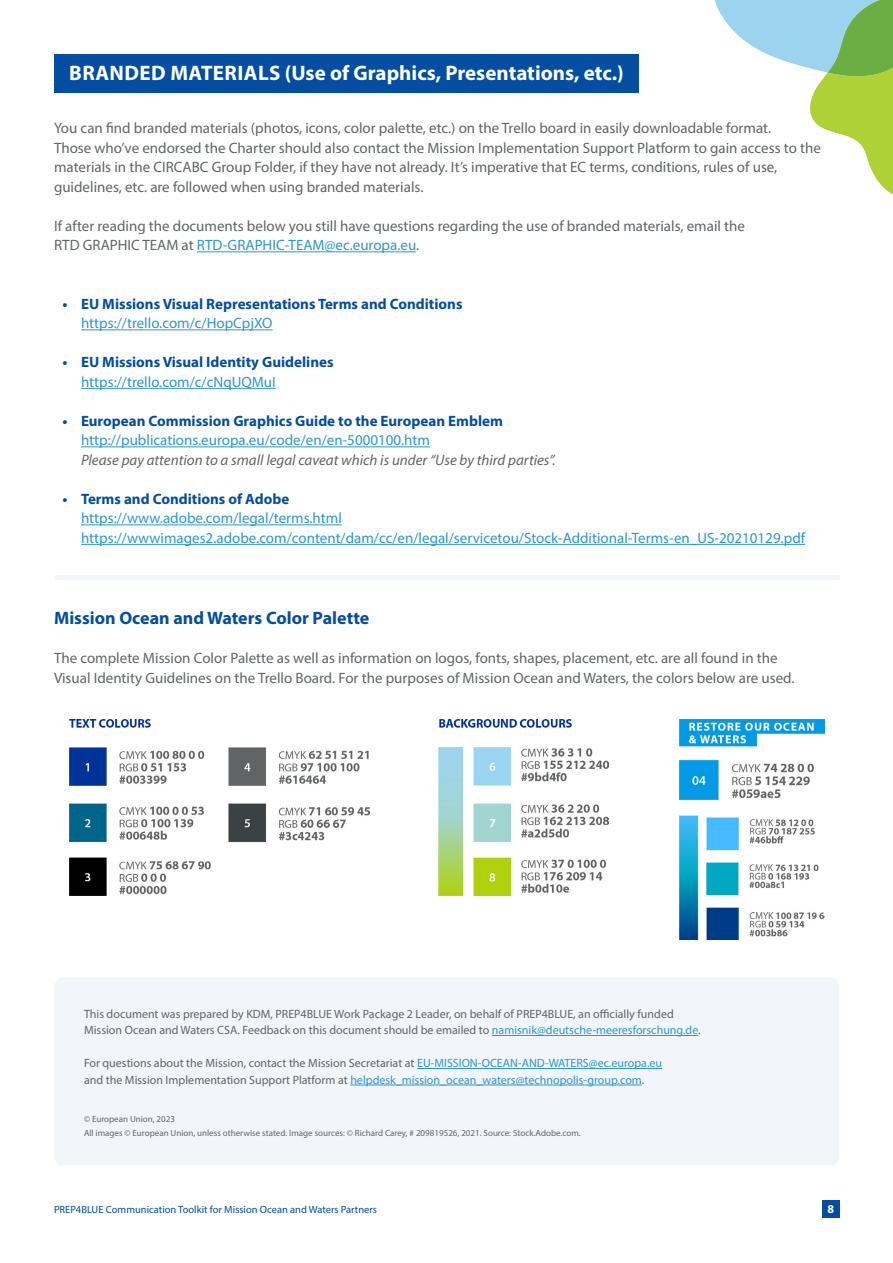
<style>
.page{position:relative;width:893px;height:1263px;background:#fff}
.page>*{position:absolute;margin:0;border:0;box-sizing:border-box;transform-origin:0 0}
.t1{font:700 21px "Myriad Pro";color:#fff}
.t2{font:700 18px "Myriad Pro";color:#034ea2}
.t3{font:15px/19.5px "Myriad Pro";color:#616565}
.t4{font:15px/19.5px "Myriad Pro";color:#2d96d3}
.t5{font:700 15px "Myriad Pro";color:#034ea2}
.t6{font:italic 15px "Myriad Pro";color:#616565}
.t7{font:12px/16.5px "Myriad Pro";color:#616565}
.t8{font:700 12px "Myriad Pro";color:#fff}
.t9{font:10.5px "Myriad Pro";color:#034ea2}
.t10{font:9px/13.5px "Myriad Pro";color:#616565}
.s1{color:#2d96d3}
</style>
<div class="page">
<div style="left:822px;top:1201px;width:17px;height:17px;background:#034ea2"></div>
<div style="left:54px;top:977px;width:785px;height:188px;background:#f2f6fb;border-radius:9px"></div>
<hr style="left:197px;top:251px;width:219px;height:1px;background:#2d96d3">
<hr style="left:81px;top:329px;width:192px;height:1px;background:#2d96d3">
<hr style="left:81px;top:388px;width:195px;height:1px;background:#2d96d3">
<hr style="left:81px;top:446px;width:349px;height:1px;background:#2d96d3">
<hr style="left:81px;top:524px;width:261px;height:1px;background:#2d96d3">
<hr style="left:81px;top:544px;width:724px;height:1px;background:#2d96d3">
<div style="left:54px;top:54px;width:585px;height:38px;background:#034ea2"></div>
<img style="left:69px;top:719px;width:302px;height:176px">
<img style="left:438px;top:719px;width:171px;height:176px">
<img style="left:680px;top:719px;width:144px;height:220px">
<hr style="left:55px;top:575px;width:785px;height:4px;background:#f2f6fb">
<hr style="left:492px;top:1035px;width:206px;height:1px;background:#2d96d3">
<hr style="left:417px;top:1068px;width:245px;height:1px;background:#2d96d3">
<hr style="left:350px;top:1085px;width:292px;height:1px;background:#2d96d3">
<svg style="left:714px;top:0;width:179px;height:195px"></svg>
<h1 class="t1" style="left:69px;top:59px;width:556px">BRANDED MATERIALS (Use of Graphics, Presentations, etc.)</h1>
<p class="t3" style="left:54px;top:118px;width:768px">You can find branded materials (photos, icons, color palette, etc.) on the Trello board in easily downloadable format.<br>Those who’ve endorsed the Charter should also contact the Mission Implementation Support Platform to gain access to the materials in the CIRCABC Group Folder, if they have not already. It’s imperative that EC terms, conditions, rules of use, guidelines, etc. are followed when using branded materials.</p>
<p class="t3" style="left:54px;top:216px;width:693px">If after reading the documents below you still have questions regarding the use of branded materials, email the<br>RTD GRAPHIC TEAM at <span class="s1">RTD-GRAPHIC-TEAM@ec.europa.eu</span>.</p>
<p class="t5" style="left:63px;top:294px;width:401px">• EU Missions Visual Representations Terms and Conditions</p>
<p class="t4" style="left:81px;top:313px;width:193px">https://trello.com/c/HopCpjXO</p>
<p class="t5" style="left:63px;top:352px;width:273px">• EU Missions Visual Identity Guidelines</p>
<p class="t4" style="left:81px;top:372px;width:196px">https://trello.com/c/cNqUQMuI</p>
<p class="t5" style="left:63px;top:411px;width:442px">• European Commission Graphics Guide to the European Emblem</p>
<p class="t4" style="left:81px;top:430px;width:350px">http://publications.europa.eu/code/en/en-5000100.htm</p>
<p class="t6" style="left:81px;top:450px;width:476px">Please pay attention to a small legal caveat which is under “Use by third parties”.</p>
<p class="t5" style="left:63px;top:489px;width:228px">• Terms and Conditions of Adobe</p>
<p class="t4" style="left:81px;top:508px;width:726px">https://www.adobe.com/legal/terms.html https://wwwimages2.adobe.com/content/dam/cc/en/legal/servicetou/Stock-Additional-Terms-en_US-20210129.pdf</p>
<p class="t2" style="left:54px;top:606px;width:317px">Mission Ocean and Waters Color Palette</p>
<p class="t3" style="left:54px;top:648px;width:742px">The complete Mission Color Palette as well as information on logos, fonts, shapes, placement, etc. are all found in the<br>Visual Identity Guidelines on the Trello Board. For the purposes of Mission Ocean and Waters, the colors below are used.</p>
<p class="t7" style="left:84px;top:1005px;width:618px">This document was prepared by KDM, PREP4BLUE Work Package 2 Leader, on behalf of PREP4BLUE, an officially funded<br>Mission Ocean and Waters CSA. Feedback on this document should be emailed to <span class="s1">namisnik@deutsche-meeresforschung.de</span>.</p>
<p class="t7" style="left:84px;top:1055px;width:580px">For questions about the Mission, contact the Mission Secretariat at <span class="s1">EU-MISSION-OCEAN-AND-WATERS@ec.europa.eu </span>and the Mission Implementation Support Platform at <span class="s1">helpdesk_mission_ocean_waters@technopolis-group.com</span>.</p>
<p class="t10" style="left:84px;top:1112px;width:498px">© European Union, 2023<br>All images © European Union, unless otherwise stated. Image sources: © Richard Carey, # 209819526, 2021. Source: Stock.Adobe.com.</p>
<p class="t9" style="left:54px;top:1203px;width:325px">PREP4BLUE Communication Toolkit for Mission Ocean and Waters Partners</p>
<p class="t8" style="left:828px;top:1201px;width:8px">8</p>
</div>
